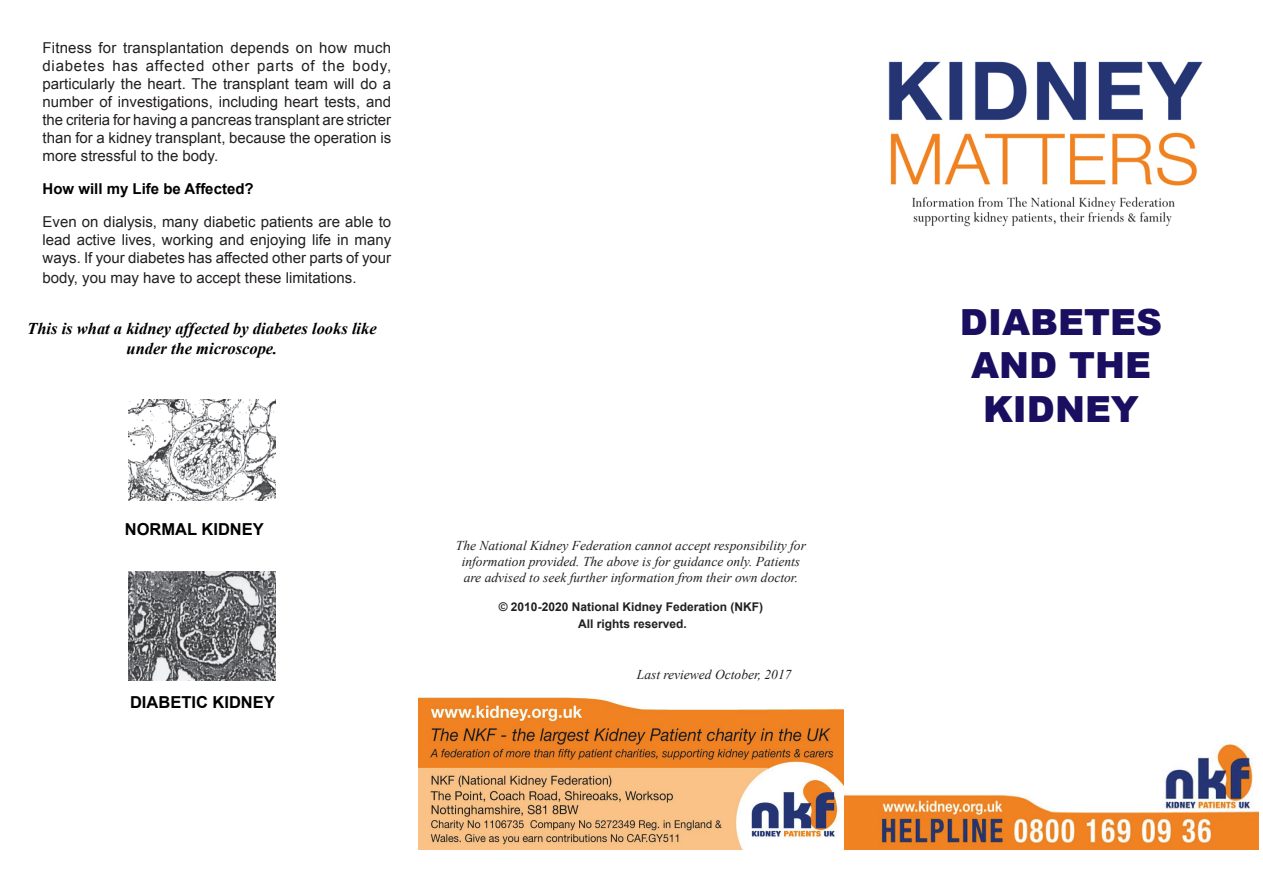
<style>
.page{position:relative;width:1263px;height:893px;background:#fff}
.page>*{position:absolute;margin:0;border:0;box-sizing:border-box;transform-origin:0 0}
.t1{font:900 36px/43.2px "Arial";color:#1a0e60;text-align:center}
.t2{font:italic 700 16.5px/19.8px "Times New Roman";color:#000;text-align:center}
.t3{font:700 16.5px "Arial";color:#000}
.t4{font:15px/18px "Arial";color:#231f20;text-align:justify}
.t5{font:700 15px "Arial";color:#000}
.t6{font:italic 13.5px/16.2px "Times New Roman";color:#231f20;text-align:center}
.t7{font:700 12px/17.1px "Arial";color:#231f20;text-align:center}
</style>
<div class="page">
<img style="left:129px;top:572px;width:146px;height:108px">
<img style="left:129px;top:399px;width:146px;height:101px">
<img style="left:888px;top:61px;width:315px;height:166px">
<img style="left:844px;top:744px;width:414px;height:105px">
<img style="left:419px;top:697px;width:424px;height:152px">
<p class="t4" style="left:43px;top:39px;width:350px">Fitness for transplantation depends on how much diabetes has affected other parts of the body, particularly the heart. The transplant team will do a number of investigations, including heart tests, and the criteria for having a pancreas transplant are stricter than for a kidney transplant, because the operation is more stressful to the body.</p>
<p class="t5" style="left:43px;top:179px;width:213px">How will my Life be Affected?</p>
<p class="t4" style="left:43px;top:213px;width:350px">Even on dialysis, many diabetic patients are able to lead active lives, working and enjoying life in many ways. If your diabetes has affected other parts of your</p>
<p class="t4" style="left:43px;top:269px;width:316px">body, you may have to accept these limitations.</p>
<p class="t2" style="left:27px;top:318px;width:351px">This is what a kidney affected by diabetes looks like under the microscope.</p>
<p class="t3" style="left:125px;top:518px;width:141px">NORMAL KIDNEY</p>
<p class="t3" style="left:130px;top:691px;width:146px">DIABETIC KIDNEY</p>
<p class="t6" style="left:456px;top:537px;width:352px">The National Kidney Federation cannot accept responsibility for information provided. The above is for guidance only. Patients are advised to seek further information from their own doctor.</p>
<p class="t7" style="left:499px;top:599px;width:266px">© 2010-2020 National Kidney Federation (NKF)<br>All rights reserved.</p>
<p class="t6" style="left:637px;top:666px;width:156px">Last reviewed October, 2017</p>
<h1 class="t1" style="left:960px;top:300px;width:203px">DIABETES<br>AND THE<br>KIDNEY</h1>
</div>
